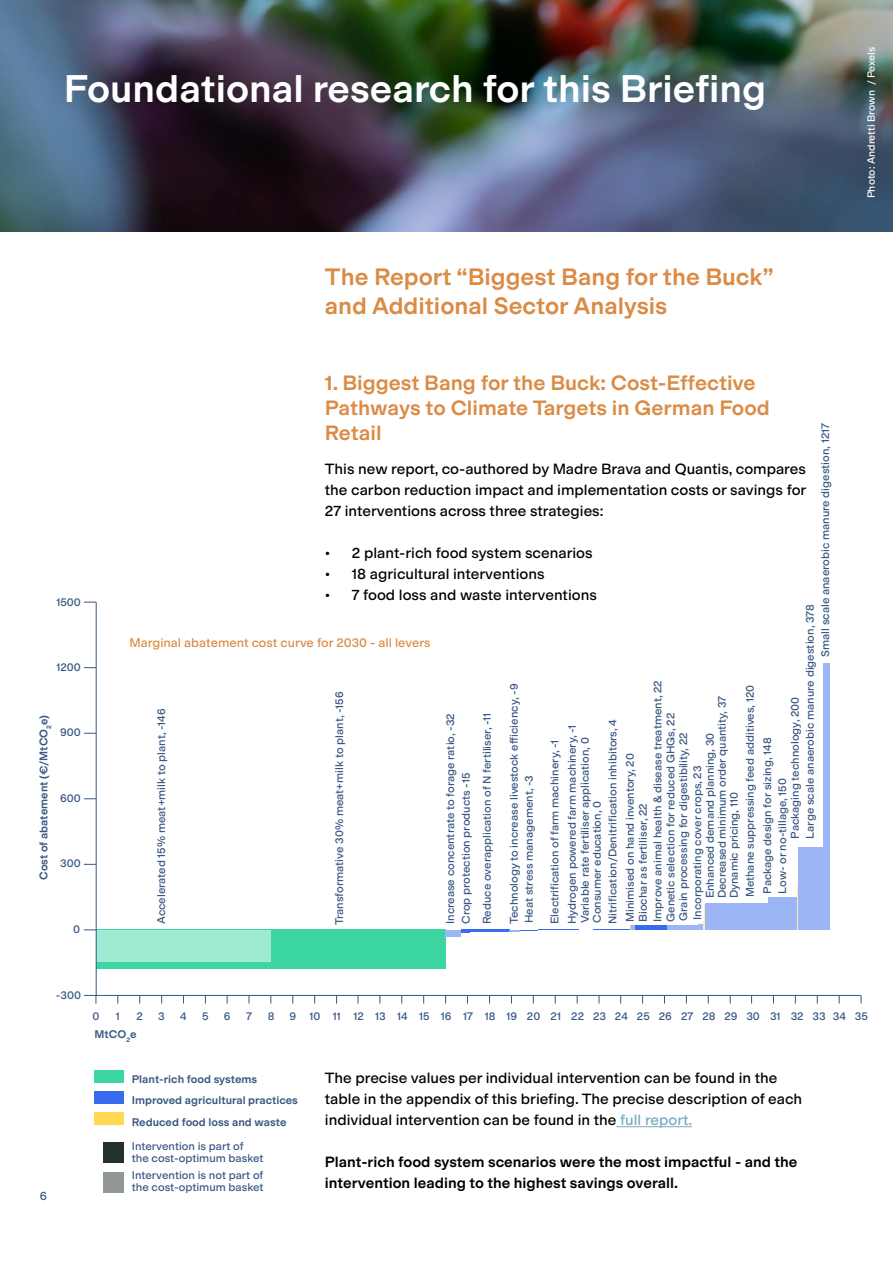
<style>
.page{position:relative;width:893px;height:1263px;background:#fff}
.page>*{position:absolute;margin:0;border:0;box-sizing:border-box;transform-origin:0 0}
.t1{font:500 39px "Modern Gothic";color:#fff}
.Subhead{font:500 24px/28.8px "Modern Gothic";color:#da8c46}
.Subhead-2{font:500 21px/25.2px "Modern Gothic";color:#da8c46}
.Body_copy_ModGoth10_14{font:15px/21px "Modern Gothic";color:#000;text-align:justify}
.Body_copy_ModGoth10_14-2{font:500 15px/21px "Modern Gothic";color:#000}
.graphic_heading{font:12.75px "Modern Gothic";color:#da8c46}
.t2{font:12px "Modern Gothic";color:#385782}
.legend{font:11.25px/12px "Modern Gothic";color:#385782}
.legend-2{font:500 11.25px "Modern Gothic";color:#385782}
.credit{font:10.5px "Modern Gothic";color:#fff}
.s1{color:#78acc2}
</style>
<div class="page">
<img style="left:0;top:0;width:893px;height:232px">
<hr style="left:616px;top:1126px;width:76px;height:1px;background:#78acc2">
<div style="left:96px;top:930px;width:350px;height:39px;background:#3bd6a1"></div>
<svg style="left:84px;top:929px;width:12px;height:1px"></svg>
<svg style="left:84px;top:864px;width:12px;height:1px"></svg>
<svg style="left:84px;top:798px;width:12px;height:1px"></svg>
<svg style="left:84px;top:733px;width:12px;height:1px"></svg>
<svg style="left:84px;top:667px;width:12px;height:1px"></svg>
<svg style="left:84px;top:602px;width:12px;height:1px"></svg>
<hr style="left:470px;top:930px;width:39px;height:2px;background:#386bed">
<svg style="left:509px;top:930px;width:29px;height:2px"></svg>
<hr style="left:538px;top:930px;width:32px;height:1px;background:#386bed">
<hr style="left:768px;top:897px;width:1px;height:33px;background:#ffd952">
<hr style="left:797px;top:886px;width:2px;height:44px;background:#ffeba7">
<div style="left:705px;top:903px;width:63px;height:27px;background:#9cb5f6"></div>
<div style="left:769px;top:897px;width:28px;height:33px;background:#9cb5f6"></div>
<div style="left:799px;top:847px;width:24px;height:83px;background:#9cb5f6"></div>
<div style="left:635px;top:925px;width:33px;height:5px;background:#386bed"></div>
<div style="left:668px;top:925px;width:24px;height:5px;background:#9cb5f6"></div>
<svg style="left:692px;top:906px;width:13px;height:24px"></svg>
<div style="left:823px;top:664px;width:6px;height:266px;background:#9cb5f6"></div>
<svg style="left:461px;top:930px;width:9px;height:3px"></svg>
<div style="left:446px;top:930px;width:15px;height:7px;background:#9cb5f6"></div>
<hr style="left:593px;top:929px;width:38px;height:1px;background:#386bed">
<svg style="left:630px;top:925px;width:5px;height:5px"></svg>
<div style="left:96px;top:930px;width:175px;height:32px;background:#9eebd1"></div>
<hr style="left:96px;top:995px;width:765px;height:1px;background:#385782">
<svg style="left:84px;top:995px;width:13px;height:8px"></svg>
<hr style="left:96px;top:602px;width:1px;height:393px;background:#385782">
<div style="left:95px;top:1070px;width:29px;height:13px;background:#3bd6a1"></div>
<div style="left:95px;top:1091px;width:29px;height:13px;background:#386bed"></div>
<div style="left:95px;top:1112px;width:29px;height:13px;background:#ffd952"></div>
<div style="left:104px;top:1143px;width:20px;height:20px;background:#23312f"></div>
<div style="left:104px;top:1172px;width:20px;height:20px;background:#919897"></div>
<p class="t1" style="left:64px;top:65px;width:704px">Foundational research for this Briefing</p>
<p class="legend" style="left:56px;top:596px;width:26px">1500</p>
<p class="legend" style="left:56px;top:661px;width:26px">1200</p>
<p class="legend-2" style="left:37px;top:880px;width:166px;rotate:-90deg">Cost of abatement (€/MtCO<sub>2</sub>e)</p>
<p class="legend" style="left:60px;top:726px;width:22px">900</p>
<p class="legend" style="left:60px;top:792px;width:22px">600</p>
<p class="legend" style="left:60px;top:857px;width:22px">300</p>
<p class="legend" style="left:73px;top:923px;width:8px">0</p>
<p class="legend" style="left:56px;top:989px;width:27px">-300</p>
<p class="Subhead" style="left:325px;top:263px;width:450px">The Report “Biggest Bang for the Buck” and Additional Sector Analysis</p>
<p class="Subhead-2" style="left:325px;top:370px;width:446px">1. Biggest Bang for the Buck: Cost-Effective<br>Pathways to Climate Targets in German Food<br>Retail</p>
<p class="Body_copy_ModGoth10_14" style="left:325px;top:458px;width:483px">This new report, co-authored by Madre Brava and Quantis, compares the carbon reduction impact and implementation costs or savings for 27 interventions across three strategies:</p>
<p class="Body_copy_ModGoth10_14" style="left:325px;top:542px;width:269px">• 2 plant-rich food system scenarios</p>
<p class="Body_copy_ModGoth10_14" style="left:325px;top:563px;width:221px">• 18 agricultural interventions</p>
<p class="Body_copy_ModGoth10_14" style="left:325px;top:584px;width:273px">• 7 food loss and waste interventions</p>
<p class="legend" style="left:819px;top:657px;width:235px;rotate:-90deg">Small scale anaerobic manure digestion, 1217</p>
<p class="legend" style="left:804px;top:838px;width:236px;rotate:-90deg">Large scale anaerobic manure digestion, 378</p>
<p class="graphic_heading" style="left:129px;top:635px;width:303px">Marginal abatement cost curve for 2030 - all levers</p>
<p class="legend" style="left:652px;top:922px;width:243px;rotate:-90deg">Improve animal health &amp; disease treatment, 22</p>
<p class="legend" style="left:508px;top:924px;width:242px;rotate:-90deg">Technology to increase livestock efficiency, -9</p>
<p class="legend" style="left:744px;top:897px;width:214px;rotate:-90deg">Methane suppressing feed additives, 120</p>
<p class="legend" style="left:333px;top:925px;width:235px;rotate:-90deg">Transformative 30% meat+milk to plant, -156</p>
<p class="legend" style="left:716px;top:898px;width:204px;rotate:-90deg">Decreased minimum order quantity, 37</p>
<p class="legend" style="left:789px;top:838px;width:143px;rotate:-90deg">Packaging technology, 200</p>
<p class="legend" style="left:155px;top:924px;width:217px;rotate:-90deg">Accelerated 15% meat+milk to plant, -146</p>
<p class="legend" style="left:665px;top:922px;width:210px;rotate:-90deg">Genetic selection for reduced GHGs, 22</p>
<p class="legend" style="left:481px;top:924px;width:213px;rotate:-90deg">Reduce overapplication of N fertiliser, -11</p>
<p class="legend" style="left:444px;top:924px;width:212px;rotate:-90deg">Increase concentrate to forage ratio, -32</p>
<p class="legend" style="left:566px;top:924px;width:201px;rotate:-90deg">Hydrogen powered farm machinery, -1</p>
<p class="legend" style="left:607px;top:924px;width:207px;rotate:-90deg">Nitrification/Denitrification inhibitors, 4</p>
<p class="legend" style="left:677px;top:921px;width:190px;rotate:-90deg">Grain processing for digestibility, 22</p>
<p class="legend" style="left:704px;top:898px;width:167px;rotate:-90deg">Enhanced demand planning, 30</p>
<p class="legend" style="left:579px;top:923px;width:187px;rotate:-90deg">Variable rate fertiliser application, 0</p>
<p class="legend" style="left:761px;top:894px;width:158px;rotate:-90deg">Package design for sizing, 148</p>
<p class="legend" style="left:549px;top:924px;width:186px;rotate:-90deg">Electrification of farm machinery, -1</p>
<p class="legend" style="left:624px;top:922px;width:170px;rotate:-90deg">Minimised on hand inventory, 20</p>
<p class="legend" style="left:691px;top:920px;width:156px;rotate:-90deg">Incorporating cover crops, 23</p>
<p class="legend" style="left:460px;top:924px;width:153px;rotate:-90deg">Crop protection products -15</p>
<p class="legend" style="left:523px;top:923px;width:149px;rotate:-90deg">Heat stress management, -3</p>
<p class="legend" style="left:776px;top:894px;width:117px;rotate:-90deg">Low- or no-tillage, 150</p>
<p class="legend" style="left:728px;top:898px;width:108px;rotate:-90deg">Dynamic pricing, 110</p>
<p class="legend" style="left:591px;top:923px;width:123px;rotate:-90deg">Consumer education, 0</p>
<p class="legend" style="left:637px;top:922px;width:120px;rotate:-90deg">Biochar as fertiliser, 22</p>
<p class="credit" style="left:865px;top:198px;width:153px;rotate:-90deg">Photo: Andretti Brown / Pexels</p>
<p class="legend" style="left:92px;top:1010px;width:8px">0</p>
<p class="legend" style="left:116px;top:1010px;width:6px">1</p>
<p class="legend" style="left:136px;top:1010px;width:8px">2</p>
<p class="legend" style="left:158px;top:1010px;width:8px">3</p>
<p class="legend" style="left:180px;top:1010px;width:8px">4</p>
<p class="legend" style="left:202px;top:1010px;width:8px">5</p>
<p class="legend" style="left:224px;top:1010px;width:8px">6</p>
<p class="legend" style="left:246px;top:1010px;width:7px">7</p>
<p class="legend" style="left:268px;top:1010px;width:8px">8</p>
<p class="legend" style="left:290px;top:1010px;width:8px">9</p>
<p class="legend" style="left:309px;top:1010px;width:13px">10</p>
<p class="legend" style="left:333px;top:1010px;width:10px">11</p>
<p class="legend" style="left:353px;top:1010px;width:12px">12</p>
<p class="legend" style="left:375px;top:1010px;width:12px">13</p>
<p class="legend" style="left:397px;top:1010px;width:12px">14</p>
<p class="legend" style="left:419px;top:1010px;width:12px">15</p>
<p class="legend" style="left:441px;top:1010px;width:12px">16</p>
<p class="legend" style="left:463px;top:1010px;width:11px">17</p>
<p class="legend" style="left:485px;top:1010px;width:12px">18</p>
<p class="legend" style="left:507px;top:1010px;width:12px">19</p>
<p class="legend" style="left:527px;top:1010px;width:15px">20</p>
<p class="legend" style="left:551px;top:1010px;width:12px">21</p>
<p class="legend" style="left:571px;top:1010px;width:14px">22</p>
<p class="legend" style="left:593px;top:1010px;width:15px">23</p>
<p class="legend" style="left:615px;top:1010px;width:15px">24</p>
<p class="legend" style="left:637px;top:1010px;width:14px">25</p>
<p class="legend" style="left:659px;top:1010px;width:15px">26</p>
<p class="legend" style="left:681px;top:1010px;width:14px">27</p>
<p class="legend" style="left:702px;top:1010px;width:15px">28</p>
<p class="legend" style="left:724px;top:1010px;width:15px">29</p>
<p class="legend" style="left:746px;top:1010px;width:15px">30</p>
<p class="legend" style="left:770px;top:1010px;width:12px">31</p>
<p class="legend" style="left:791px;top:1010px;width:15px">32</p>
<p class="legend" style="left:812px;top:1010px;width:15px">33</p>
<p class="legend" style="left:833px;top:1010px;width:15px">34</p>
<p class="legend" style="left:855px;top:1010px;width:15px">35</p>
<p class="t2" style="left:40px;top:1189px;width:9px">6</p>
<p class="legend-2" style="left:95px;top:1028px;width:44px">MtCO<sub>2</sub>e</p>
<p class="legend-2" style="left:132px;top:1073px;width:127px">Plant-rich food systems</p>
<p class="legend-2" style="left:132px;top:1094px;width:168px">Improved agricultural practices</p>
<p class="legend-2" style="left:132px;top:1115px;width:156px">Reduced food loss and waste</p>
<p class="legend" style="left:132px;top:1141px;width:133px">Intervention is part of<br>the cost-optimum basket</p>
<p class="legend" style="left:132px;top:1169px;width:133px">Intervention is not part of the cost-optimum basket</p>
<p class="Body_copy_ModGoth10_14" style="left:325px;top:1067px;width:479px;text-align:left">The precise values per individual intervention can be found in the table in the appendix of this briefing. The precise description of each individual intervention can be found in the <span class="s1">full report.</span></p>
<p class="Body_copy_ModGoth10_14-2" style="left:325px;top:1152px;width:474px">Plant-rich food system scenarios were the most impactful - and the intervention leading to the highest savings overall.</p>
</div>
